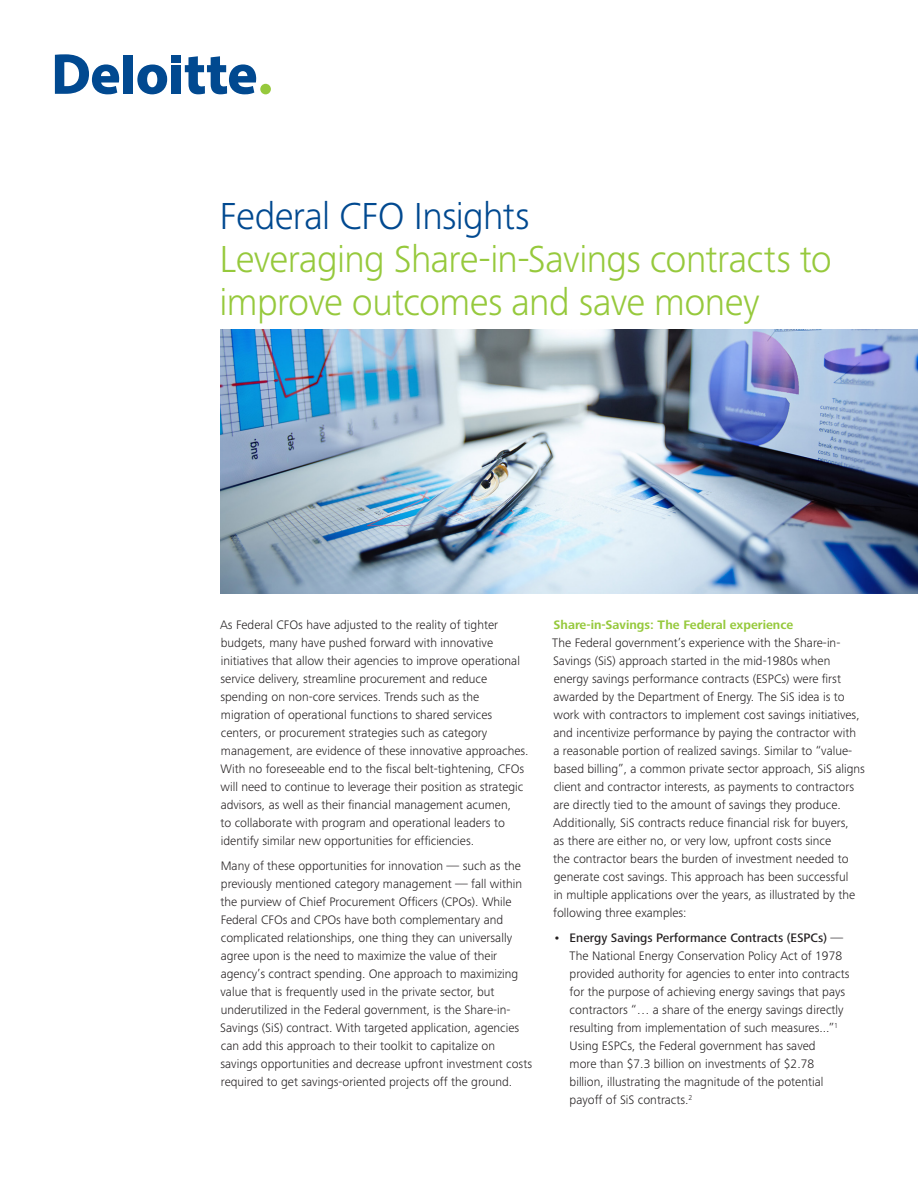
<style>
.page{position:relative;width:918px;height:1188px;background:#fff}
.page>*{position:absolute;margin:0;border:0;box-sizing:border-box;transform-origin:0 0}
.Subtitle__insightful{font:300 39px/42.9px "Frutiger Next Pro";letter-spacing:-.02em;color:#96c93c}
.Title__objective_30{font:300 39px "Frutiger Next Pro";letter-spacing:-.015em;color:#014990}
.Body_copy{font:300 12.75px/18px "Frutiger Next Pro";color:#231f20}
.B_Subhead__paragraph{font:700 12.75px "Frutiger Next Pro";color:#96c93c}
.s1{font-weight:500}
</style>
<div class="page">
<div style="left:124px;top:55px;width:9px;height:39px;background:#014990"></div>
<svg style="left:137px;top:65px;width:30px;height:29px"></svg>
<div style="left:171px;top:65px;width:10px;height:29px;background:#014990"></div>
<div style="left:171px;top:55px;width:10px;height:7px;background:#014990"></div>
<svg style="left:185px;top:56px;width:71px;height:38px"></svg>
<div style="left:260px;top:84px;width:11px;height:10px;background:#96c93c;border-radius:50%"></div>
<svg style="left:55px;top:54px;width:64px;height:40px"></svg>
<img style="left:221px;top:329px;width:697px;height:265px">
<p class="Title__objective_30" style="left:220px;top:194px;width:312px">Federal CFO Insights</p>
<p class="Subtitle__insightful" style="left:220px;top:237px;width:614px">Leveraging Share-in-Savings contracts to improve outcomes and save money</p>
<p class="Body_copy" style="left:220px;top:616px;width:310px">As Federal CFOs have adjusted to the reality of tighter budgets, many have pushed forward with innovative initiatives that allow their agencies to improve operational service delivery, streamline procurement and reduce spending on non-core services. Trends such as the migration of operational functions to shared services centers, or procurement strategies such as category management, are evidence of these innovative approaches.<br>With no foreseeable end to the fiscal belt-tightening, CFOs will need to continue to leverage their position as strategic advisors, as well as their financial management acumen,<br>to collaborate with program and operational leaders to identify similar new opportunities for efficiencies.</p>
<p class="Body_copy" style="left:220px;top:857px;width:313px">Many of these opportunities for innovation — such as the previously mentioned category management — fall within the purview of Chief Procurement Officers (CPOs). While Federal CFOs and CPOs have both complementary and complicated relationships, one thing they can universally agree upon is the need to maximize the value of their agency’s contract spending. One approach to maximizing value that is frequently used in the private sector, but underutilized in the Federal government, is the Share-in-Savings (SiS) contract. With targeted application, agencies can add this approach to their toolkit to capitalize on savings opportunities and decrease upfront investment costs required to get savings-oriented projects off the ground.</p>
<p class="B_Subhead__paragraph" style="left:554px;top:618px;width:241px">Share-in-Savings: The Federal experience</p>
<p class="Body_copy" style="left:552px;top:634px;width:314px">The Federal government’s experience with the Share-in-Savings (SiS) approach started in the mid-1980s when energy savings performance contracts (ESPCs) were first awarded by the Department of Energy. The SiS idea is to work with contractors to implement cost savings initiatives, and incentivize performance by paying the contractor with<br>a reasonable portion of realized savings. Similar to “value&shy;based billing”, a common private sector approach, SiS aligns client and contractor interests, as payments to contractors are directly tied to the amount of savings they produce.<br>Additionally, SiS contracts reduce financial risk for buyers,<br>as there are either no, or very low, upfront costs since<br>the contractor bears the burden of investment needed to generate cost savings. This approach has been successful<br>in multiple applications over the years, as illustrated by the following three examples:</p>
<p class="Body_copy" style="left:570px;top:929px;width:281px;text-indent:-16px"><span class="s1">• Energy Savings Performance Contracts (ESPCs)</span> — The National Energy Conservation Policy Act of 1978 provided authority for agencies to enter into contracts for the purpose of achieving energy savings that pays contractors “… a share of the energy savings directly resulting from implementation of such measures...”<sup>1<br></sup>Using ESPCs, the Federal government has saved<br>more than $7.3 billion on investments of $2.78 billion, illustrating the magnitude of the potential payoff of SiS contracts.<sup>2</sup></p>
</div>
